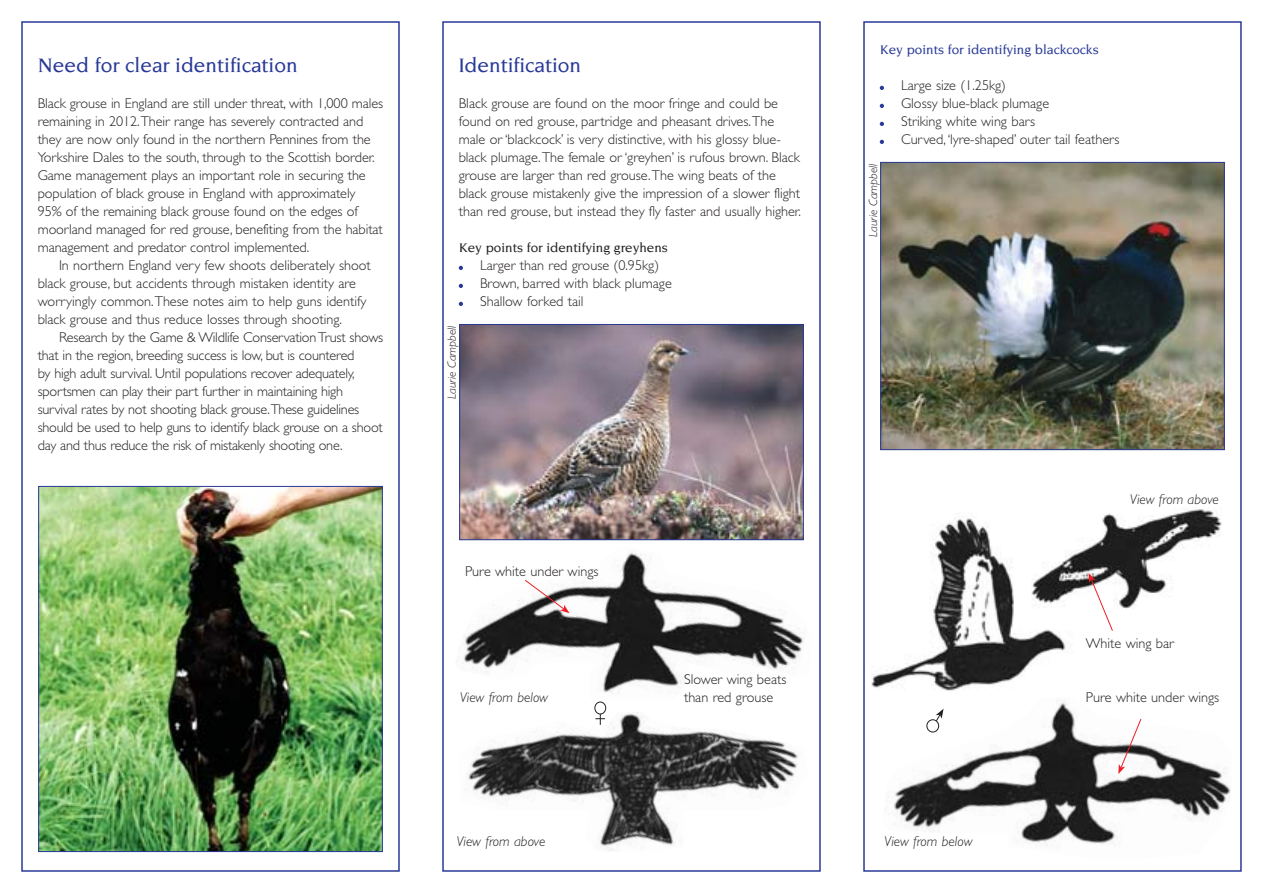
<style>
.page{position:relative;width:1263px;height:893px;background:#fff}
.page>*{position:absolute;margin:0;border:0;box-sizing:border-box;transform-origin:0 0}
.t1{font:500 21px "Novarese LT";color:#283997}
.t2{font:300 14.25px/18px "Gill Sans";letter-spacing:-.005em;color:#231f20}
.t3{font:italic 300 14.25px "Gill Sans";color:#231f20}
.t4{font:500 13.5px "Novarese LT";color:#283997}
.t5{font:500 13.5px "Novarese LT";color:#231f20}
.t6{font:italic 300 12px "Gill Sans";color:#231f20}
</style>
<div class="page">
<svg style="left:459px;top:266px;width:4px;height:4px"></svg>
<svg style="left:459px;top:284px;width:4px;height:4px"></svg>
<svg style="left:459px;top:302px;width:4px;height:4px"></svg>
<div style="left:442px;top:21px;width:379px;height:851px;border:2px solid #283997"></div>
<svg style="left:880px;top:86px;width:4px;height:4px"></svg>
<svg style="left:880px;top:104px;width:4px;height:4px"></svg>
<svg style="left:880px;top:122px;width:4px;height:4px"></svg>
<svg style="left:880px;top:140px;width:4px;height:4px"></svg>
<div style="left:863px;top:21px;width:379px;height:851px;border:2px solid #283997"></div>
<img style="left:872px;top:518px;width:194px;height:173px">
<div style="left:21px;top:21px;width:379px;height:851px;border:2px solid #283997"></div>
<img style="left:40px;top:488px;width:341px;height:362px">
<div style="left:38px;top:486px;width:345px;height:366px;border:1px solid #283997"></div>
<img style="left:461px;top:326px;width:341px;height:212px">
<div style="left:459px;top:324px;width:345px;height:216px;border:1px solid #283997"></div>
<img style="left:1031px;top:509px;width:191px;height:110px">
<svg style="left:1089px;top:573px;width:24px;height:58px"></svg>
<div style="left:594px;top:702px;width:12px;height:12px;border:1px solid #231f20;border-radius:50%"></div>
<img style="left:882px;top:164px;width:341px;height:284px">
<div style="left:880px;top:162px;width:345px;height:288px;border:1px solid #283997"></div>
<img style="left:888px;top:700px;width:343px;height:146px">
<div style="left:883px;top:833px;width:125px;height:26px;background:#fff"></div>
<svg style="left:1118px;top:718px;width:24px;height:56px"></svg>
<img style="left:458px;top:551px;width:346px;height:142px">
<svg style="left:524px;top:579px;width:46px;height:34px"></svg>
<img style="left:467px;top:712px;width:331px;height:139px">
<h1 class="t1" style="left:38px;top:57px;width:262px">Need for clear identification</h1>
<p class="t2" style="left:38px;top:96px;width:347px">Black grouse in England are still under threat, with 1,000 males remaining in 2012. Their range has severely contracted and they are now only found in the northern Pennines from the Yorkshire Dales to the south, through to the Scottish border.<br>Game management plays an important role in securing the population of black grouse in England with approximately<br>95% of the remaining black grouse found on the edges of moorland managed for red grouse, benefiting from the habitat management and predator control implemented.</p>
<p class="t2" style="left:38px;top:258px;width:335px;text-indent:21px">In northern England very few shoots deliberately shoot black grouse, but accidents through mistaken identity are worryingly common. These notes aim to help guns identify black grouse and thus reduce losses through shooting.</p>
<p class="t2" style="left:38px;top:330px;width:347px;text-indent:21px">Research by the Game &amp; Wildlife Conservation Trust shows that in the region, breeding success is low, but is countered<br>by high adult survival. Until populations recover adequately, sportsmen can play their part further in maintaining high survival rates by not shooting black grouse.These guidelines should be used to help guns to identify black grouse on a shoot day and thus reduce the risk of mistakenly shooting one.</p>
<h1 class="t1" style="left:459px;top:57px;width:124px">Identification</h1>
<p class="t2" style="left:459px;top:96px;width:344px">Black grouse are found on the moor fringe and could be found on red grouse, partridge and pheasant drives. The male or ‘blackcock’ is very distinctive, with his glossy blue&shy;black plumage. The female or ‘greyhen’ is rufous brown. Black grouse are larger than red grouse. The wing beats of the black grouse mistakenly give the impression of a slower flight than red grouse, but instead they fly faster and usually higher.</p>
<p class="t5" style="left:459px;top:242px;width:211px">Key points for identifying greyhens</p>
<p class="t2" style="left:480px;top:258px;width:193px">Larger than red grouse (0.95kg)<br>Brown, barred with black plumage<br>Shallow forked tail</p>
<p class="t6" style="left:448px;top:399px;width:75px;rotate:-90deg">Laurie Campbell</p>
<p class="t2" style="left:465px;top:564px;width:135px">Pure white under wings</p>
<p class="t3" style="left:460px;top:692px;width:90px">View from below</p>
<p class="t3" style="left:456px;top:836px;width:90px">View from above</p>
<p class="t2" style="left:684px;top:672px;width:104px">Slower wing beats than red grouse</p>
<p class="t4" style="left:880px;top:44px;width:220px">Key points for identifying blackcocks</p>
<p class="t2" style="left:901px;top:78px;width:220px">Large size (1.25kg)<br>Glossy blue-black plumage<br>Striking white wing bars<br>Curved, ‘lyre-shaped’ outer tail feathers</p>
<p class="t6" style="left:869px;top:237px;width:75px;rotate:-90deg">Laurie Campbell</p>
<p class="t3" style="left:884px;top:836px;width:90px">View from below</p>
<p class="t3" style="left:1130px;top:494px;width:90px">View from above</p>
<p class="t2" style="left:1086px;top:636px;width:90px">White wing bar</p>
<p class="t2" style="left:1086px;top:690px;width:135px">Pure white under wings</p>
</div>
